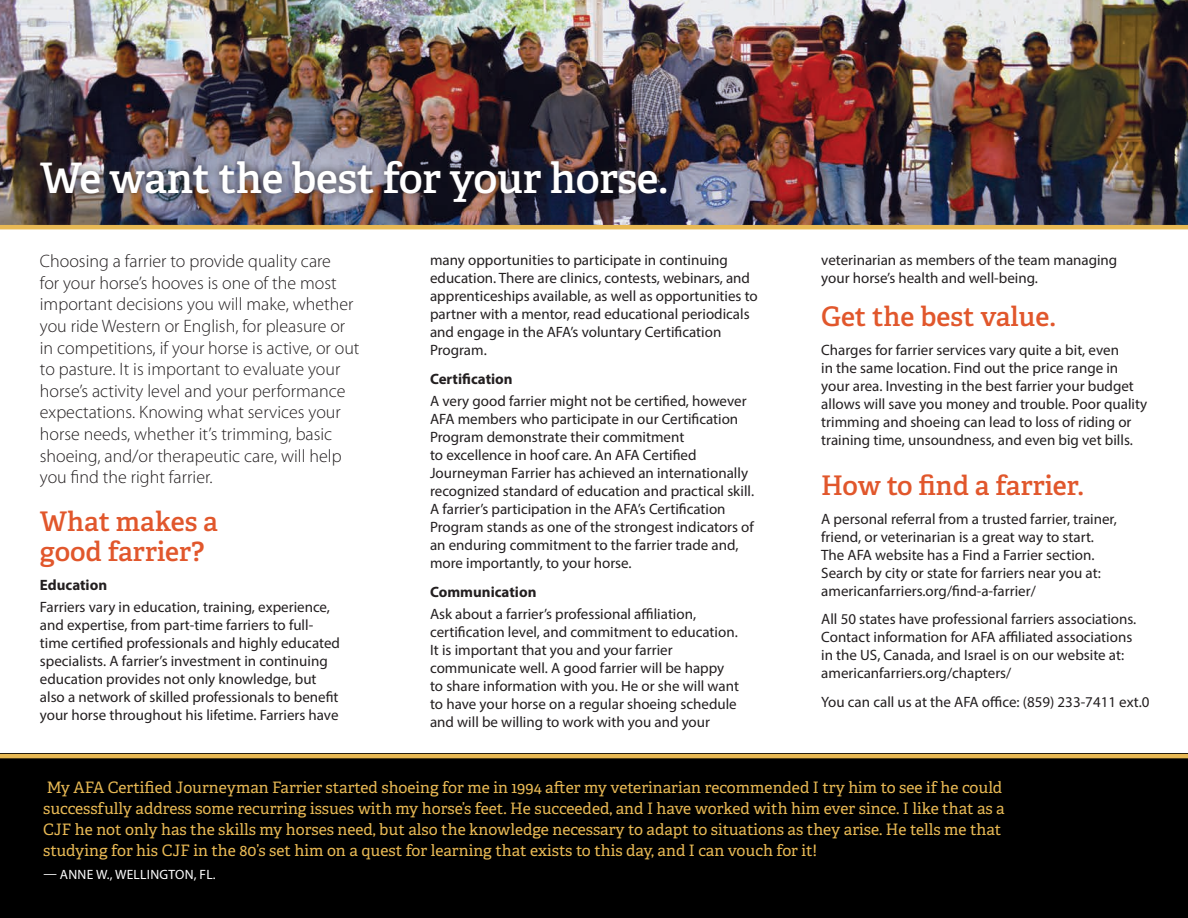
<style>
.page{position:relative;width:1188px;height:918px;background:#fff}
.page>*{position:absolute;margin:0;border:0;box-sizing:border-box;transform-origin:0 0}
.t1{font:600 42px "Adelle";letter-spacing:-.01em;color:#fff}
.t2{font:600 27px/30px "Adelle";color:#e1572c}
.t3{font:300 18px/21.6px "Myriad Pro";color:#231f20}
.t4{font:15.75px/21px "Adelle";color:#e8b954}
.t5{font:15px/18px "Myriad Pro";color:#231f20}
.t6{font:700 15px "Myriad Pro";color:#231f20}
.t7{font:13.5px "Myriad Pro";letter-spacing:.02em;color:#fff}
</style>
<div class="page">
<img style="left:0;top:0;width:1188px;height:225px">
<div style="left:0;top:754px;width:1188px;height:164px;background:#000"></div>
<hr style="left:0;top:754px;width:1188px;height:4px;background:#e8b954">
<div style="left:33px;top:152px;width:641px;height:57px;background:#231f20;opacity:.75"></div>
<hr style="left:0;top:225px;width:1188px;height:4px;background:#e8b954">
<h1 class="t1" style="left:40px;top:151px;width:630px">We want the best for your horse.</h1>
<p class="t3" style="left:40px;top:251px;width:321px">Choosing a farrier to provide quality care<br>for your horse’s hooves is one of the most important decisions you will make, whether you ride Western or English, for pleasure or in competitions, if your horse is active, or out to pasture. It is important to evaluate your horse’s activity level and your performance expectations. Knowing what services your horse needs, whether it’s trimming, basic shoeing, and/or therapeutic care, will help you find the right farrier.</p>
<h2 class="t2" style="left:40px;top:506px;width:180px">What makes a good farrier?</h2>
<p class="t6" style="left:40px;top:575px;width:69px">Education</p>
<p class="t5" style="left:40px;top:598px;width:302px">Farriers vary in education, training, experience, and expertise, from part-time farriers to full&shy;time certified professionals and highly educated specialists. A farrier’s investment in continuing education provides not only knowledge, but also a network of skilled professionals to benefit your horse throughout his lifetime. Farriers have</p>
<p class="t5" style="left:430px;top:251px;width:329px">many opportunities to participate in continuing education. There are clinics, contests, webinars, and apprenticeships available, as well as opportunities to partner with a mentor, read educational periodicals and engage in the AFA’s voluntary Certification Program.</p>
<p class="t6" style="left:430px;top:369px;width:84px">Certification</p>
<p class="t5" style="left:430px;top:392px;width:326px">A very good farrier might not be certified, however AFA members who participate in our Certification Program demonstrate their commitment<br>to excellence in hoof care. An AFA Certified Journeyman Farrier has achieved an internationally recognized standard of education and practical skill.<br>A farrier’s participation in the AFA’s Certification Program stands as one of the strongest indicators of an enduring commitment to the farrier trade and, more importantly, to your horse.</p>
<p class="t6" style="left:430px;top:582px;width:108px">Communication</p>
<p class="t5" style="left:430px;top:605px;width:310px">Ask about a farrier’s professional affiliation, certification level, and commitment to education.<br>It is important that you and your farrier communicate well. A good farrier will be happy to share information with you. He or she will want to have your horse on a regular shoeing schedule and will be willing to work with you and your</p>
<p class="t5" style="left:821px;top:251px;width:298px">veterinarian as members of the team managing your horse’s health and well-being.</p>
<h2 class="t2" style="left:821px;top:302px;width:236px">Get the best value.</h2>
<p class="t5" style="left:821px;top:341px;width:327px">Charges for farrier services vary quite a bit, even<br>in the same location. Find out the price range in your area. Investing in the best farrier your budget allows will save you money and trouble. Poor quality trimming and shoeing can lead to loss of riding or training time, unsoundness, and even big vet bills.</p>
<h2 class="t2" style="left:821px;top:471px;width:264px">How to find a farrier.</h2>
<p class="t5" style="left:821px;top:509px;width:297px">A personal referral from a trusted farrier, trainer, friend, or veterinarian is a great way to start.<br>The AFA website has a Find a Farrier section.<br>Search by city or state for farriers near you at: americanfarriers.org/find-a-farrier/</p>
<p class="t5" style="left:821px;top:610px;width:317px">All 50 states have professional farriers associations.<br>Contact information for AFA affiliated associations in the US, Canada, and Israel is on our website at: americanfarriers.org/chapters/</p>
<p class="t5" style="left:821px;top:693px;width:330px">You can call us at the AFA office: (859) 233-7411 ext.0</p>
<p class="t4" style="left:43px;top:777px;width:963px">My AFA Certified Journeyman Farrier started shoeing for me in 1994 after my veterinarian recommended I try him to see if he could successfully address some recurring issues with my horse’s feet. He succeeded, and I have worked with him ever since. I like that as a CJF he not only has the skills my horses need, but also the knowledge necessary to adapt to situations as they arise. He tells me that studying for his CJF in the 80’s set him on a quest for learning that exists to this day, and I can vouch for it!</p>
<p class="t7" style="left:43px;top:866px;width:174px">— ANNE W., WELLINGTON, FL.</p>
</div>
